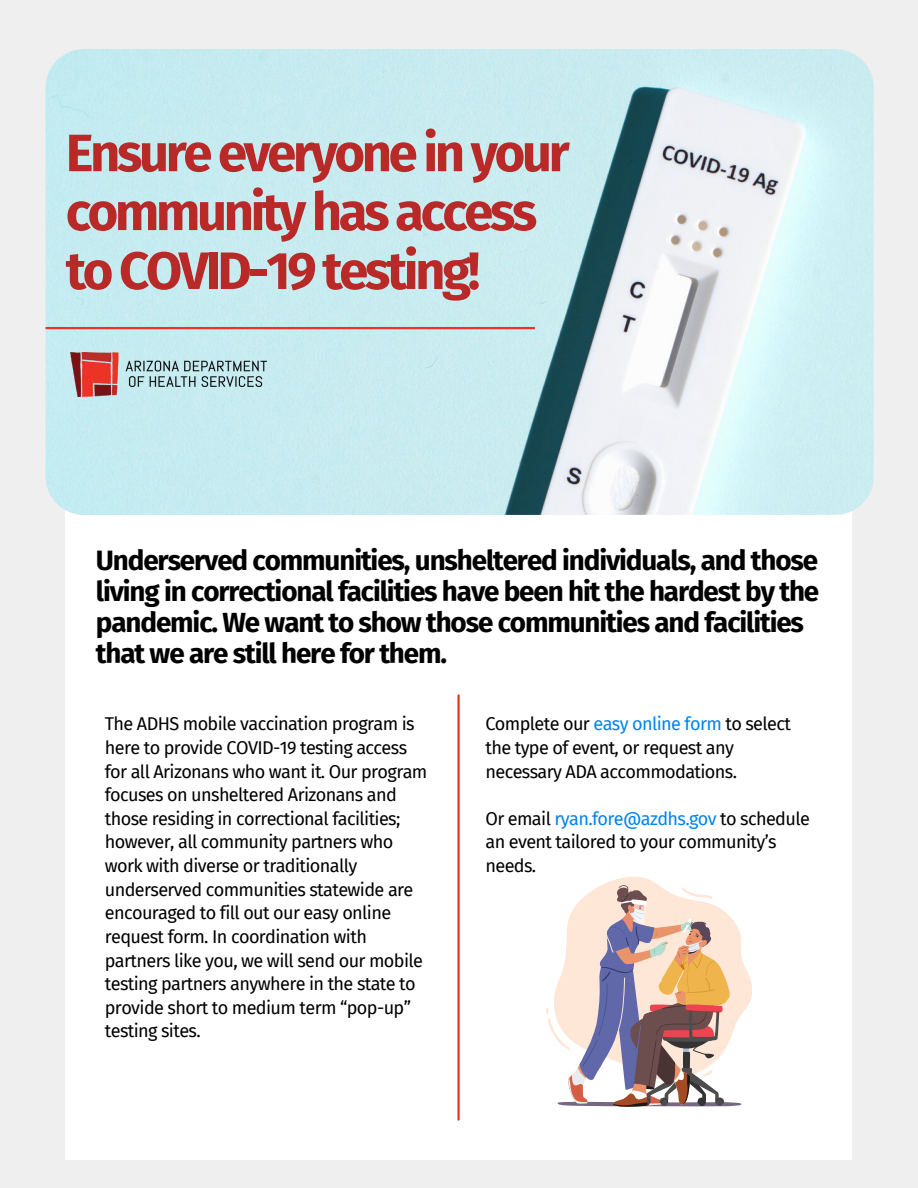
<style>
.page{position:relative;width:918px;height:1188px;background:#efefef}
.page>*{position:absolute;margin:0;border:0;box-sizing:border-box;transform-origin:0 0}
.t1{font:700 52.65px/58.9px "Fira Sans";letter-spacing:-.065em;color:#b92928}
.t2{font:700 27.9px/31px "Fira Sans";letter-spacing:-.04em;color:#000}
.t3{font:18.15px/23.7px "Fira Sans";letter-spacing:-.035em;color:#000}
.s1{color:#0083ee}
</style>
<div class="page">
<div style="left:66px;top:452px;width:786px;height:708px;background:#fff"></div>
<hr style="left:457px;top:695px;width:3px;height:425px;background:#ee3224">
<img style="left:46px;top:49px;width:828px;height:466px;border-radius:39px">
<img style="left:70px;top:353px;width:196px;height:43px">
<hr style="left:46px;top:327px;width:489px;height:2px;background:#ee3224">
<svg style="left:546px;top:877px;width:206px;height:230px"></svg>
<h1 class="t1" style="left:66px;top:124px;width:505px">Ensure everyone in your community has access to COVID-19 testing!</h1>
<h2 class="t2" style="left:96px;top:545px;width:725px">Underserved communities, unsheltered individuals, and those living in correctional facilities have been hit the hardest by the pandemic. We want to show those communities and facilities that we are still here for them.</h2>
<p class="t3" style="left:105px;top:712px;width:324px">The ADHS mobile vaccination program is here to provide COVID-19 testing access for all Arizonans who want it. Our program focuses on unsheltered Arizonans and those residing in correctional facilities; however, all community partners who work with diverse or traditionally underserved communities statewide are encouraged to fill out our easy online request form. In coordination with partners like you, we will send our mobile testing partners anywhere in the state to provide short to medium term “pop-up” testing sites.</p>
<p class="t3" style="left:485px;top:712px;width:307px">Complete our <span class="s1">easy online form</span> to select the type of event, or request any necessary ADA accommodations.</p>
<p class="t3" style="left:485px;top:807px;width:326px">Or email <span class="s1">ryan.fore@azdhs.gov</span> to schedule an event tailored to your community’s needs.</p>
</div>
